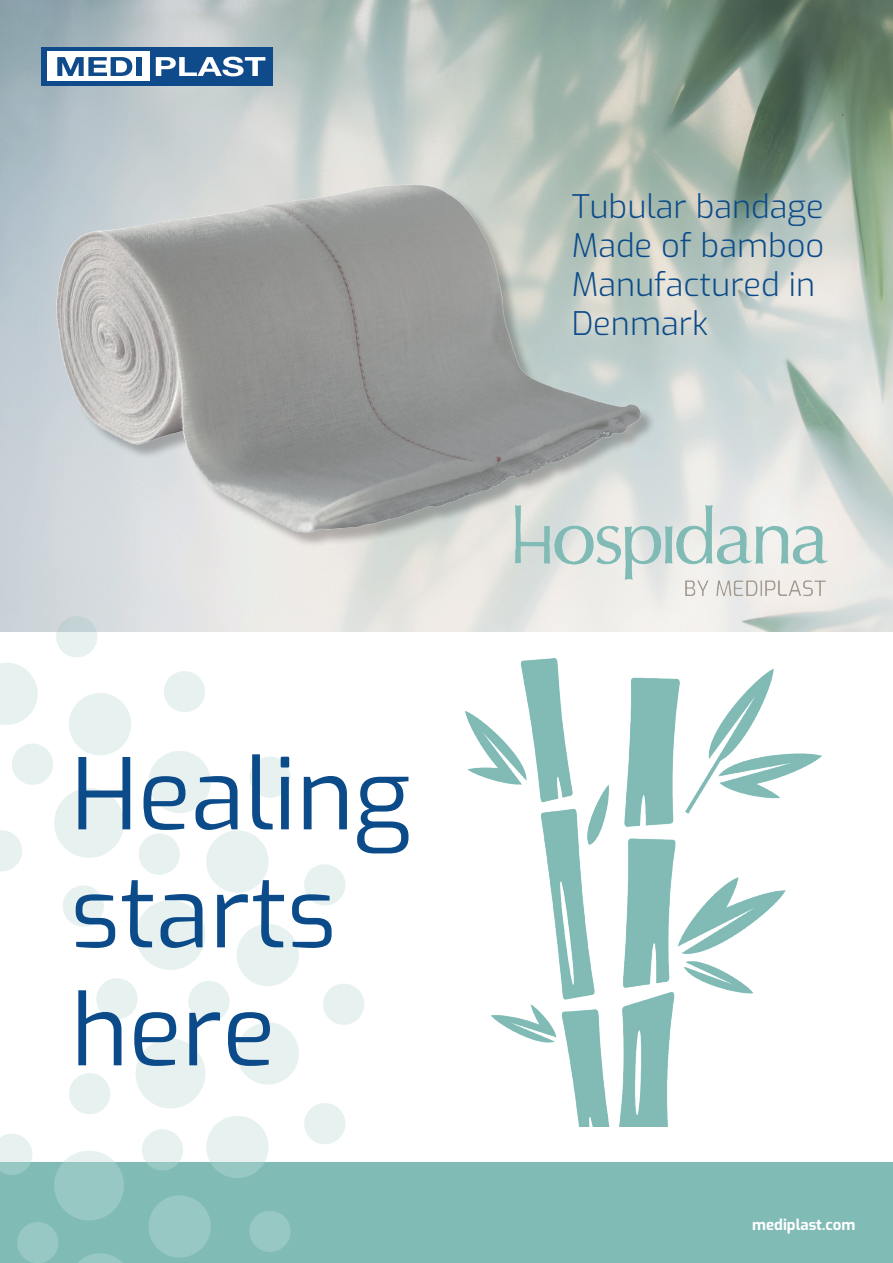
<style>
.page{position:relative;width:893px;height:1263px;background:#fff}
.page>*{position:absolute;margin:0;border:0;box-sizing:border-box;transform-origin:0 0}
.t1{font:98.25px/117.9px "Exo";color:#0c4b89}
.t2{font:300 32.55px/39px "Exo";color:#0c4b89}
.t3{font:700 15px "Exo";color:#fff}
</style>
<div class="page">
<img style="left:0;top:0;width:893px;height:631px">
<div style="left:0;top:1162px;width:893px;height:101px;background:#80bbb6"></div>
<div style="left:41px;top:47px;width:232px;height:38px;background:#0f4a8a"></div>
<div style="left:47px;top:51px;width:103px;height:30px;background:#fff"></div>
<div style="left:323px;top:983px;width:41px;height:42px;background:#e6f1f0;border-radius:50%"></div>
<div style="left:96px;top:978px;width:42px;height:41px;background:#e6f1f0;border-radius:50%"></div>
<div style="left:188px;top:981px;width:42px;height:41px;background:#e6f1f0;border-radius:50%"></div>
<svg style="left:0;top:1021px;width:348px;height:242px"></svg>
<svg style="left:0;top:614px;width:348px;height:374px"></svg>
<img style="left:34px;top:53px;width:632px;height:599px">
<img style="left:465px;top:658px;width:357px;height:469px">
<img style="left:516px;top:505px;width:312px;height:92px">
<p class="t2" style="left:572px;top:185px;width:254px">Tubular bandage<br>Made of bamboo<br>Manufactured in<br>Denmark</p>
<h1 class="t1" style="left:71px;top:729px;width:341px">Healing starts here</h1>
<p class="t3" style="left:752px;top:1213px;width:105px">mediplast.com</p>
</div>
